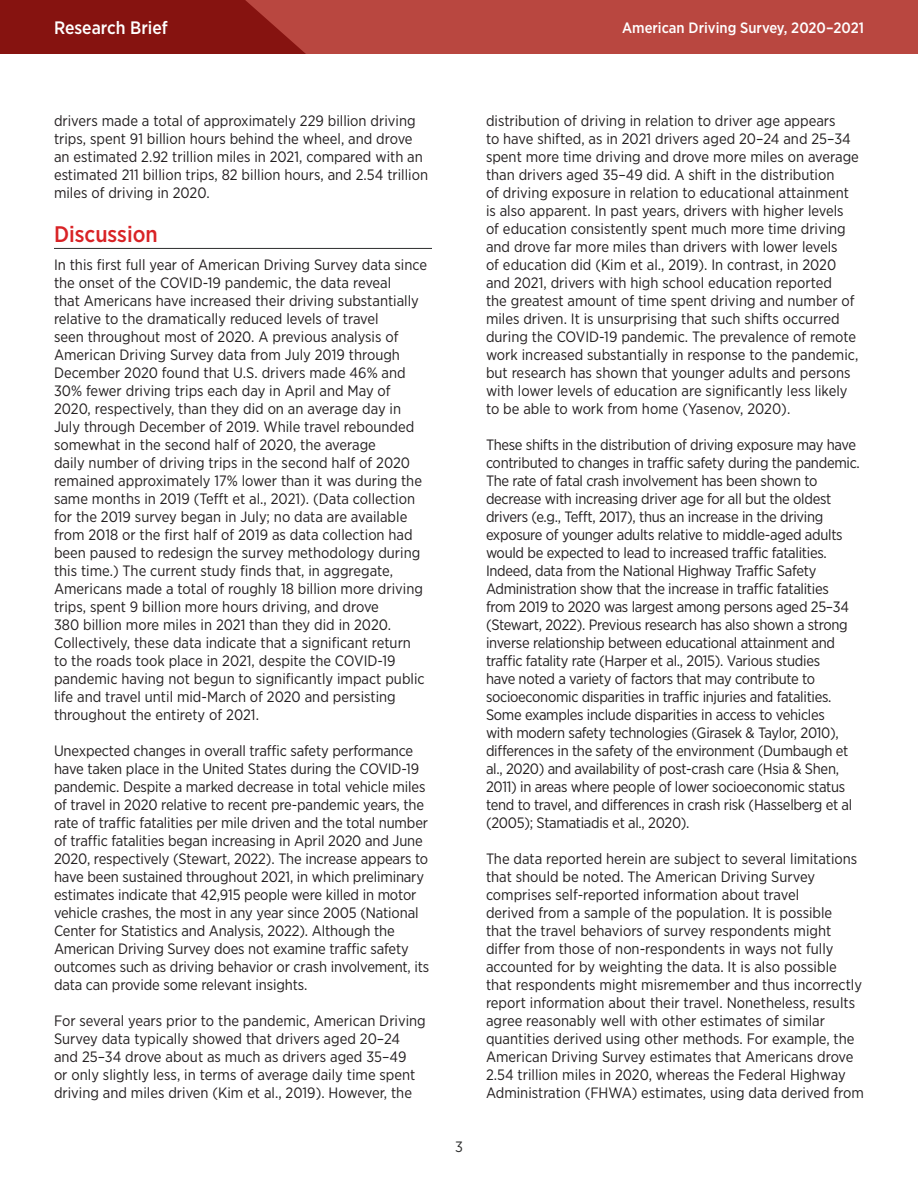
<style>
.page{position:relative;width:918px;height:1188px;background:#fff}
.page>*{position:absolute;margin:0;border:0;box-sizing:border-box;transform-origin:0 0}
.Subhead{font:500 22.5px "Gotham Narrow";color:#d92326}
.t1{font:500 18px "Gotham Narrow";color:#fff}
.Body_Copy{font:15px/18px "Gotham Narrow";color:#231f20}
.Body_Copy-2{font:15px/18px "Gotham Narrow";letter-spacing:-.02em;color:#231f20}
.t2{font:500 15px "Gotham Narrow";color:#fff}
.t3{font:15px "Gotham Narrow";color:#2d2e2e}
</style>
<div class="page">
<div style="left:0;top:0;width:918px;height:54px;background:#b94740"></div>
<svg style="left:0;top:0;width:306px;height:54px;background:#8a1814"></svg>
<hr style="left:54px;top:248px;width:378px;height:1px;background:#2d2e2e">
<p class="t1" style="left:54px;top:16px;width:115px">Research Brief</p>
<p class="t2" style="left:622px;top:18px;width:243px">American Driving Survey, 2020–2021</p>
<p class="Body_Copy" style="left:54px;top:111px;width:376px">drivers made a total of approximately 229 billion driving trips, spent 91 billion hours behind the wheel, and drove an estimated 2.92 trillion miles in 2021, compared with an estimated 211 billion trips, 82 billion hours, and 2.54 trillion miles of driving in 2020.</p>
<p class="Subhead" style="left:54px;top:219px;width:105px">Discussion</p>
<p class="Body_Copy" style="left:54px;top:255px;width:375px">In this first full year of American Driving Survey data since the onset of the COVID-19 pandemic, the data reveal<br>that Americans have increased their driving substantially relative to the dramatically reduced levels of travel<br>seen throughout most of 2020. A previous analysis of American Driving Survey data from July 2019 through December 2020 found that U.S. drivers made 46% and 30% fewer driving trips each day in April and May of 2020, respectively, than they did on an average day in July through December of 2019. While travel rebounded somewhat in the second half of 2020, the average<br>daily number of driving trips in the second half of 2020 remained approximately 17% lower than it was during the same months in 2019 (Tefft et al., 2021). (Data collection for the 2019 survey began in July; no data are available from 2018 or the first half of 2019 as data collection had been paused to redesign the survey methodology during this time.) The current study finds that, in aggregate, Americans made a total of roughly 18 billion more driving trips, spent 9 billion more hours driving, and drove<br>380 billion more miles in 2021 than they did in 2020.<br>Collectively, these data indicate that a significant return to the roads took place in 2021, despite the COVID-19 pandemic having not begun to significantly impact public life and travel until mid-March of 2020 and persisting throughout the entirety of 2021.</p>
<p class="Body_Copy" style="left:54px;top:741px;width:377px">Unexpected changes in overall traffic safety performance have taken place in the United States during the COVID-19 pandemic. Despite a marked decrease in total vehicle miles of travel in 2020 relative to recent pre-pandemic years, the rate of traffic fatalities per mile driven and the total number of traffic fatalities began increasing in April 2020 and June 2020, respectively (Stewart, 2022). The increase appears to have been sustained throughout 2021, in which preliminary estimates indicate that 42,915 people were killed in motor vehicle crashes, the most in any year since 2005 (National Center for Statistics and Analysis, 2022). Although the American Driving Survey does not examine traffic safety outcomes such as driving behavior or crash involvement, its data can provide some relevant insights.</p>
<p class="Body_Copy" style="left:54px;top:1011px;width:373px">For several years prior to the pandemic, American Driving Survey data typically showed that drivers aged 20–24 and 25–34 drove about as much as drivers aged 35–49<br>or only slightly less, in terms of average daily time spent driving and miles driven (Kim et al., 2019). However, the</p>
<p class="t3" style="left:455px;top:1137px;width:9px">3</p>
<p class="Body_Copy" style="left:486px;top:111px;width:374px">distribution of driving in relation to driver age appears<br>to have shifted, as in 2021 drivers aged 20–24 and 25–34 spent more time driving and drove more miles on average than drivers aged 35–49 did. A shift in the distribution<br>of driving exposure in relation to educational attainment is also apparent. In past years, drivers with higher levels of education consistently spent much more time driving and drove far more miles than drivers with lower levels<br>of education did (Kim et al., 2019). In contrast, in 2020 and 2021, drivers with high school education reported<br>the greatest amount of time spent driving and number of miles driven. It is unsurprising that such shifts occurred during the COVID-19 pandemic. The prevalence of remote work increased substantially in response to the pandemic, but research has shown that younger adults and persons with lower levels of education are significantly less likely to be able to work from home (Yasenov, 2020).</p>
<p class="Body_Copy-2" style="left:486px;top:435px;width:375px">These shifts in the distribution of driving exposure may have contributed to changes in traffic safety during the pandemic.<br>The rate of fatal crash involvement has been shown to decrease with increasing driver age for all but the oldest drivers (e.g., Tefft, 2017), thus an increase in the driving exposure of younger adults relative to middle-aged adults would be expected to lead to increased traffic fatalities.<br>Indeed, data from the National Highway Traffic Safety Administration show that the increase in traffic fatalities from 2019 to 2020 was largest among persons aged 25–34 (Stewart, 2022). Previous research has also shown a strong inverse relationship between educational attainment and traffic fatality rate (Harper et al., 2015). Various studies<br>have noted a variety of factors that may contribute to socioeconomic disparities in traffic injuries and fatalities.<br>Some examples include disparities in access to vehicles<br>with modern safety technologies (Girasek &amp; Taylor, 2010), differences in the safety of the environment (Dumbaugh et al., 2020) and availability of post-crash care (Hsia &amp; Shen, 2011) in areas where people of lower socioeconomic status tend to travel, and differences in crash risk (Hasselberg et al (2005); Stamatiadis et al., 2020).</p>
<p class="Body_Copy" style="left:486px;top:849px;width:379px">The data reported herein are subject to several limitations that should be noted. The American Driving Survey comprises self-reported information about travel<br>derived from a sample of the population. It is possible<br>that the travel behaviors of survey respondents might differ from those of non-respondents in ways not fully accounted for by weighting the data. It is also possible that respondents might misremember and thus incorrectly report information about their travel. Nonetheless, results agree reasonably well with other estimates of similar quantities derived using other methods. For example, the American Driving Survey estimates that Americans drove 2.54 trillion miles in 2020, whereas the Federal Highway Administration (FHWA) estimates, using data derived from</p>
</div>
